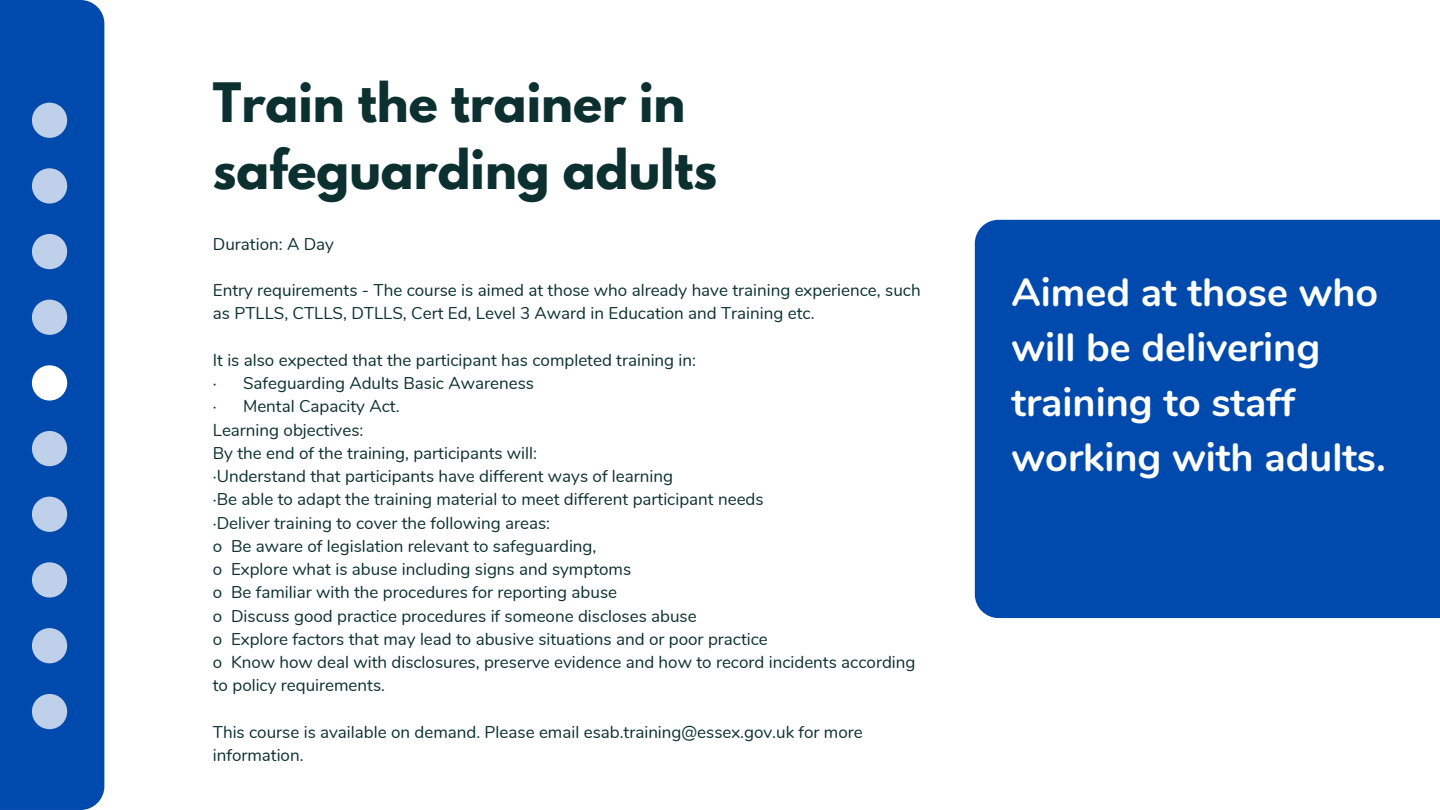
<style>
.page{position:relative;width:1440px;height:810px;background:#fff}
.page>*{position:absolute;margin:0;border:0;box-sizing:border-box;transform-origin:0 0}
.t1{font:700 48.1px/66.8px "League Spartan";color:#0c3030}
.t2{font:700 39.5px/54.8px "Nunito";color:#fff}
.t3{font:17px/23.2px "Nunito";color:#0c3030}
</style>
<div class="page">
<div style="left:0;top:0;width:104px;height:810px;background:#004aad"></div>
<div style="left:32px;top:103px;width:35px;height:35px;background:#bed0ea;border-radius:50%"></div>
<div style="left:32px;top:168px;width:35px;height:36px;background:#bed0ea;border-radius:50%"></div>
<div style="left:32px;top:234px;width:35px;height:35px;background:#bed0ea;border-radius:50%"></div>
<div style="left:32px;top:300px;width:35px;height:35px;background:#bed0ea;border-radius:50%"></div>
<div style="left:32px;top:365px;width:35px;height:36px;background:#fff;border-radius:50%"></div>
<div style="left:32px;top:431px;width:35px;height:35px;background:#bed0ea;border-radius:50%"></div>
<div style="left:32px;top:497px;width:35px;height:35px;background:#bed0ea;border-radius:50%"></div>
<div style="left:32px;top:562px;width:35px;height:36px;background:#bed0ea;border-radius:50%"></div>
<div style="left:32px;top:628px;width:35px;height:35px;background:#bed0ea;border-radius:50%"></div>
<div style="left:32px;top:694px;width:35px;height:35px;background:#bed0ea;border-radius:50%"></div>
<div style="left:975px;top:220px;width:465px;height:398px;background:#004aad"></div>
<h1 class="t1" style="left:213px;top:76px;width:506px">Train the trainer in safeguarding adults</h1>
<p class="t3" style="left:213px;top:232px;width:123px">Duration: A Day</p>
<p class="t3" style="left:213px;top:279px;width:709px">Entry requirements - The course is aimed at those who already have training experience, such as PTLLS, CTLLS, DTLLS, Cert Ed, Level 3 Award in Education and Training etc.</p>
<p class="t3" style="left:213px;top:349px;width:704px">It is also expected that the participant has completed training in:<br>· Safeguarding Adults Basic Awareness<br>· Mental Capacity Act.<br>Learning objectives:<br>By the end of the training, participants will:<br>·Understand that participants have different ways of learning<br>·Be able to adapt the training material to meet different participant needs<br>·Deliver training to cover the following areas:<br>o Be aware of legislation relevant to safeguarding,<br>o Explore what is abuse including signs and symptoms<br>o Be familiar with the procedures for reporting abuse<br>o Discuss good practice procedures if someone discloses abuse<br>o Explore factors that may lead to abusive situations and or poor practice<br>o Know how deal with disclosures, preserve evidence and how to record incidents according to policy requirements.</p>
<p class="t3" style="left:213px;top:721px;width:651px">This course is available on demand. Please email esab.training@essex.gov.uk for more information.</p>
<h2 class="t2" style="left:1011px;top:266px;width:376px">Aimed at those who will be delivering training to staff working with adults.</h2>
</div>
